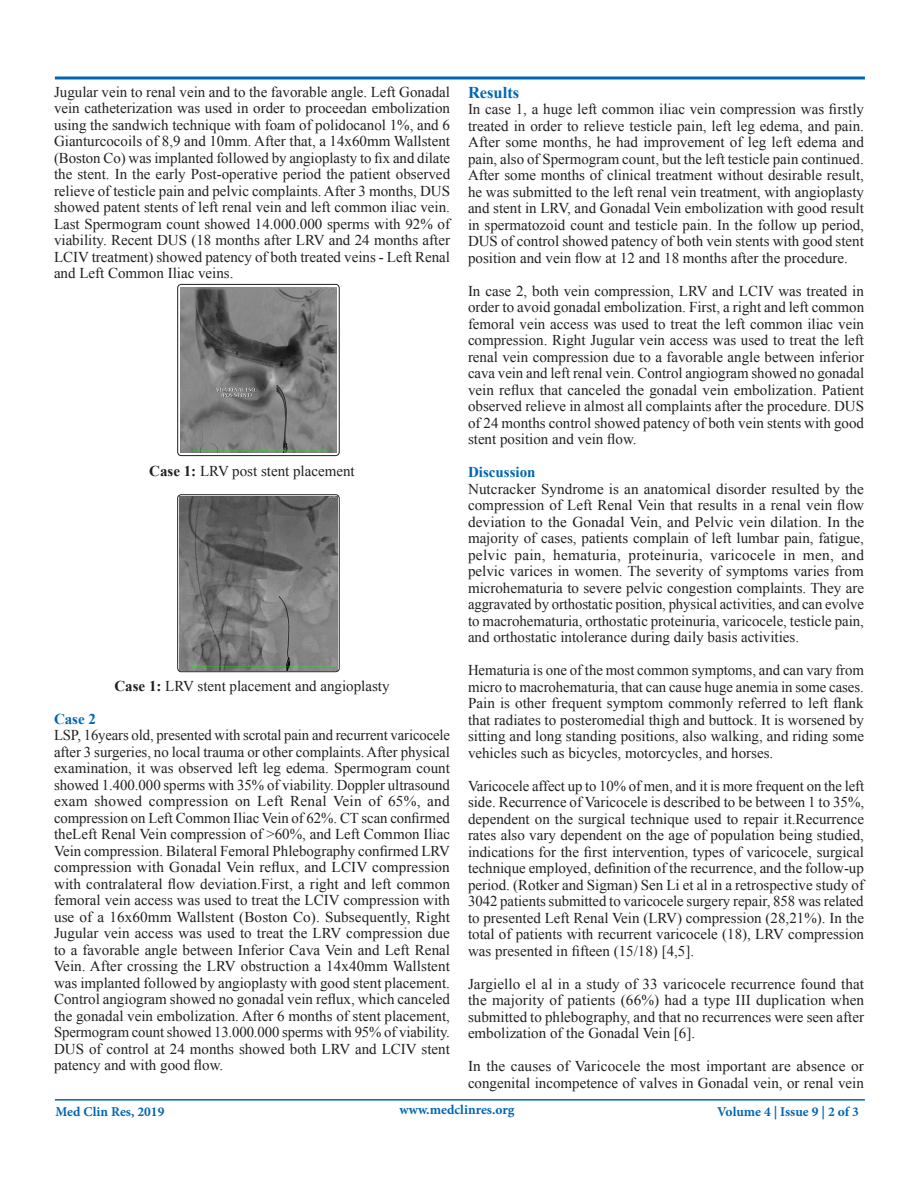
<style>
.page{position:relative;width:918px;height:1188px;background:#fff}
.page>*{position:absolute;margin:0;border:0;box-sizing:border-box;transform-origin:0 0}
.t1{font:700 16.5px "Times New Roman";color:#0166b3}
.t2{font:15px/16.5px "Times New Roman";color:#231f20;text-align:justify}
.t3{font:700 15px "Times New Roman";color:#0166b3}
.t4{font:700 13.5px "Minion Pro";color:#0166b3}
.s1{font-weight:700}
</style>
<div class="page">
<hr style="left:55px;top:1099px;width:810px;height:2px;background:#0166b3">
<svg style="left:54px;top:76px;width:811px;height:4px;background:#408cc5"></svg>
<img style="left:180px;top:287px;width:157px;height:166px">
<div style="left:177px;top:284px;width:162px;height:172px;border:1px solid #231f20;border-radius:4px"></div>
<img style="left:179px;top:497px;width:158px;height:173px">
<div style="left:177px;top:495px;width:162px;height:177px;border:1px solid #231f20;border-radius:4px"></div>
<p class="t2" style="left:54px;top:83px;width:398px">Jugular vein to renal vein and to the favorable angle. Left Gonadal vein catheterization was used in order to proceedan embolization using the sandwich technique with foam of polidocanol 1%, and 6<br>Gianturcocoils of 8,9 and 10mm. After that, a 14x60mm Wallstent (Boston Co) was implanted followed by angioplasty to fix and dilate the stent. In the early Post-operative period the patient observed relieve of testicle pain and pelvic complaints. After 3 months, DUS showed patent stents of left renal vein and left common iliac vein.<br>Last Spermogram count showed 14.000.000 sperms with 92% of viability. Recent DUS (18 months after LRV and 24 months after LCIV treatment) showed patency of both treated veins - Left Renal and Left Common Iliac veins.</p>
<p class="t1" style="left:468px;top:81px;width:53px">Results</p>
<p class="t2" style="left:468px;top:101px;width:398px">In case 1, a huge left common iliac vein compression was firstly treated in order to relieve testicle pain, left leg edema, and pain.<br>After some months, he had improvement of leg left edema and pain, also of Spermogram count, but the left testicle pain continued.<br>After some months of clinical treatment without desirable result, he was submitted to the left renal vein treatment, with angioplasty and stent in LRV, and Gonadal Vein embolization with good result in spermatozoid count and testicle pain. In the follow up period, DUS of control showed patency of both vein stents with good stent position and vein flow at 12 and 18 months after the procedure.</p>
<p class="t2" style="left:468px;top:282px;width:398px">In case 2, both vein compression, LRV and LCIV was treated in order to avoid gonadal embolization. First, a right and left common femoral vein access was used to treat the left common iliac vein compression. Right Jugular vein access was used to treat the left renal vein compression due to a favorable angle between inferior cava vein and left renal vein. Control angiogram showed no gonadal vein reflux that canceled the gonadal vein embolization. Patient observed relieve in almost all complaints after the procedure. DUS of 24 months control showed patency of both vein stents with good stent position and vein flow.</p>
<p class="t3" style="left:468px;top:462px;width:69px">Discussion</p>
<p class="t2" style="left:468px;top:480px;width:398px">Nutcracker Syndrome is an anatomical disorder resulted by the compression of Left Renal Vein that results in a renal vein flow deviation to the Gonadal Vein, and Pelvic vein dilation. In the majority of cases, patients complain of left lumbar pain, fatigue, pelvic pain, hematuria, proteinuria, varicocele in men, and pelvic varices in women. The severity of symptoms varies from microhematuria to severe pelvic congestion complaints. They are aggravated by orthostatic position, physical activities, and can evolve to macrohematuria, orthostatic proteinuria, varicocele, testicle pain, and orthostatic intolerance during daily basis activities.</p>
<p class="t2" style="left:468px;top:662px;width:398px">Hematuria is one of the most common symptoms, and can vary from micro to macrohematuria, that can cause huge anemia in some cases.<br>Pain is other frequent symptom commonly referred to left flank that radiates to posteromedial thigh and buttock. It is worsened by sitting and long standing positions, also walking, and riding some vehicles such as bicycles, motorcycles, and horses.</p>
<p class="t2" style="left:468px;top:777px;width:398px">Varicocele affect up to 10% of men, and it is more frequent on the left side. Recurrence of Varicocele is described to be between 1 to 35%, dependent on the surgical technique used to repair it.Recurrence rates also vary dependent on the age of population being studied, indications for the first intervention, types of varicocele, surgical technique employed, definition of the recurrence, and the follow-up period. (Rotker and Sigman) Sen Li et al in a retrospective study of 3042 patients submitted to varicocele surgery repair, 858 was related to presented Left Renal Vein (LRV) compression (28,21%). In the total of patients with recurrent varicocele (18), LRV compression was presented in fifteen (15/18) [4,5].</p>
<p class="t2" style="left:468px;top:975px;width:398px">Jargiello el al in a study of 33 varicocele recurrence found that the majority of patients (66%) had a type III duplication when submitted to phlebography, and that no recurrences were seen after embolization of the Gonadal Vein [6].</p>
<p class="t2" style="left:468px;top:1058px;width:397px">In the causes of Varicocele the most important are absence or congenital incompetence of valves in Gonadal vein, or renal vein</p>
<p class="t4" style="left:717px;top:1102px;width:143px">Volume 4 | Issue 9 | 2 of 3</p>
<p class="t2" style="left:149px;top:463px;width:207px"><span class="s1">Case 1:</span> LRV post stent placement</p>
<p class="t2" style="left:114px;top:677px;width:277px"><span class="s1">Case 1:</span> LRV stent placement and angioplasty</p>
<p class="t3" style="left:54px;top:708px;width:44px">Case 2</p>
<p class="t2" style="left:54px;top:727px;width:398px">LSP, 16years old, presented with scrotal pain and recurrent varicocele after 3 surgeries, no local trauma or other complaints. After physical examination, it was observed left leg edema. Spermogram count showed 1.400.000 sperms with 35% of viability. Doppler ultrasound exam showed compression on Left Renal Vein of 65%, and compression on Left Common Iliac Vein of 62%. CT scan confirmed theLeft Renal Vein compression of &gt;60%, and Left Common Iliac Vein compression. Bilateral Femoral Phlebography confirmed LRV compression with Gonadal Vein reflux, and LCIV compression with contralateral flow deviation.First, a right and left common femoral vein access was used to treat the LCIV compression with use of a 16x60mm Wallstent (Boston Co). Subsequently, Right Jugular vein access was used to treat the LRV compression due to a favorable angle between Inferior Cava Vein and Left Renal Vein. After crossing the LRV obstruction a 14x40mm Wallstent was implanted followed by angioplasty with good stent placement.<br>Control angiogram showed no gonadal vein reflux, which canceled the gonadal vein embolization. After 6 months of stent placement, Spermogram count showed 13.000.000 sperms with 95% of viability.<br>DUS of control at 24 months showed both LRV and LCIV stent patency and with good flow.</p>
<p class="t4" style="left:55px;top:1102px;width:110px">Med Clin Res, 2019</p>
<p class="t4" style="left:399px;top:1100px;width:117px">www.medclinres.org</p>
</div>
